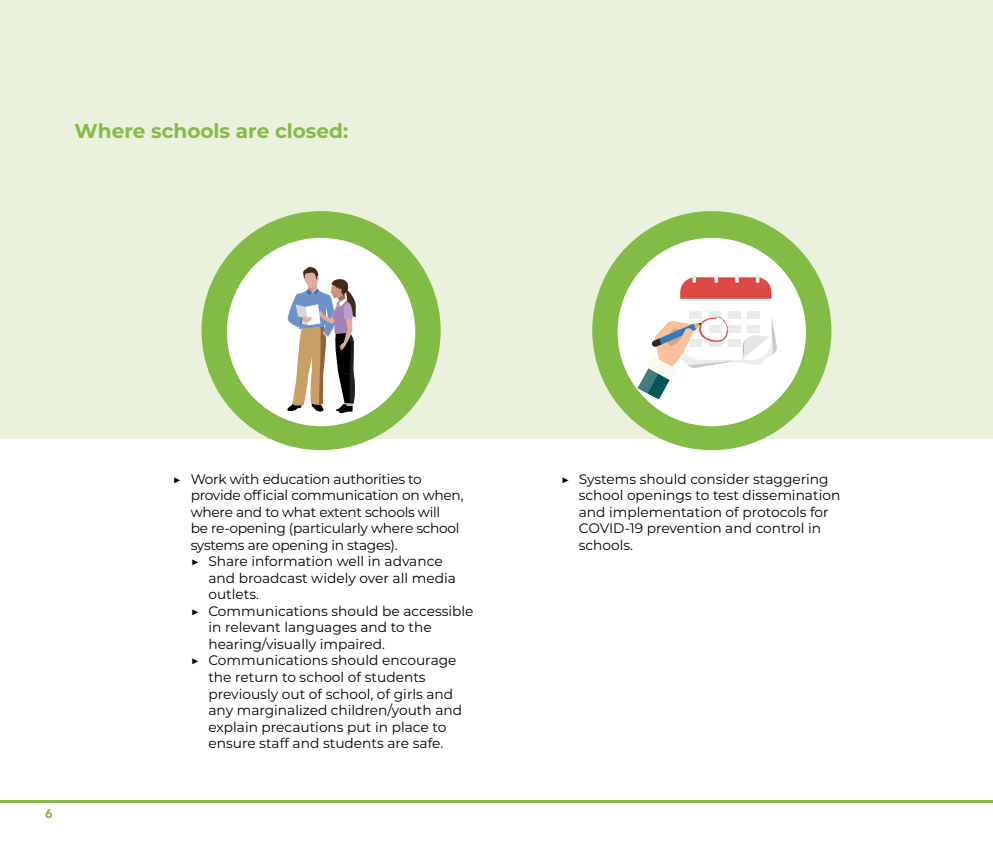
<style>
.page{position:relative;width:993px;height:851px;background:#fff}
.page>*{position:absolute;margin:0;border:0;box-sizing:border-box;transform-origin:0 0}
.t1{font:700 20px "Montserrat";color:#82bc45}
.t2{font:13.75px/16.5px "Montserrat";color:#000}
.t3{font:13.75px/16.5px "Montserrat";letter-spacing:-.02em;color:#000}
.t4{font:900 12.5px "Avenir";color:#82bc45}
</style>
<div class="page">
<div style="left:0;top:0;width:992px;height:850px;background:#eaf2de"></div>
<div style="left:0;top:439px;width:992px;height:411px;background:#fff"></div>
<hr style="left:0;top:800px;width:992px;height:2px;background:#82bc45">
<div style="left:592px;top:211px;width:239px;height:239px;background:#82bc45;border-radius:50%"></div>
<div style="left:617px;top:238px;width:188px;height:188px;background:#fff;border-radius:50%"></div>
<svg style="left:637px;top:274px;width:140px;height:125px"></svg>
<div style="left:201px;top:211px;width:239px;height:239px;background:#82bc45;border-radius:50%"></div>
<div style="left:227px;top:238px;width:188px;height:188px;background:#fff;border-radius:50%"></div>
<svg style="left:287px;top:266px;width:69px;height:147px"></svg>
<h1 class="t1" style="left:74px;top:117px;width:275px">Where schools are closed:</h1>
<p class="t4" style="left:45px;top:803px;width:9px">6</p>
<p class="t3" style="left:191px;top:470px;width:274px;text-indent:-18px">▶ Work with education authorities to provide official communication on when, where and to what extent schools will<br>be re-opening (particularly where school systems are opening in stages).<br>▶ Share information well in advance</p>
<p class="t2" style="left:208px;top:569px;width:249px">and broadcast widely over all media</p>
<p class="t2" style="left:208px;top:585px;width:52px">outlets.</p>
<p class="t2" style="left:191px;top:602px;width:284px">▶ Communications should be accessible</p>
<p class="t2" style="left:208px;top:618px;width:225px">in relevant languages and to the</p>
<p class="t2" style="left:208px;top:635px;width:178px">hearing/visually impaired.</p>
<p class="t2" style="left:191px;top:651px;width:267px">▶ Communications should encourage</p>
<p class="t2" style="left:208px;top:668px;width:219px">the return to school of students</p>
<p class="t2" style="left:208px;top:684px;width:246px">previously out of school, of girls and</p>
<p class="t2" style="left:208px;top:701px;width:255px">any marginalized children/youth and</p>
<p class="t2" style="left:208px;top:717px;width:239px">explain precautions put in place to</p>
<p class="t2" style="left:208px;top:734px;width:236px">ensure staff and students are safe.</p>
<p class="t2" style="left:578px;top:470px;width:263px;text-indent:-18px">▶ Systems should consider staggering school openings to test dissemination and implementation of protocols for<br>COVID-19 prevention and control in schools.</p>
</div>
